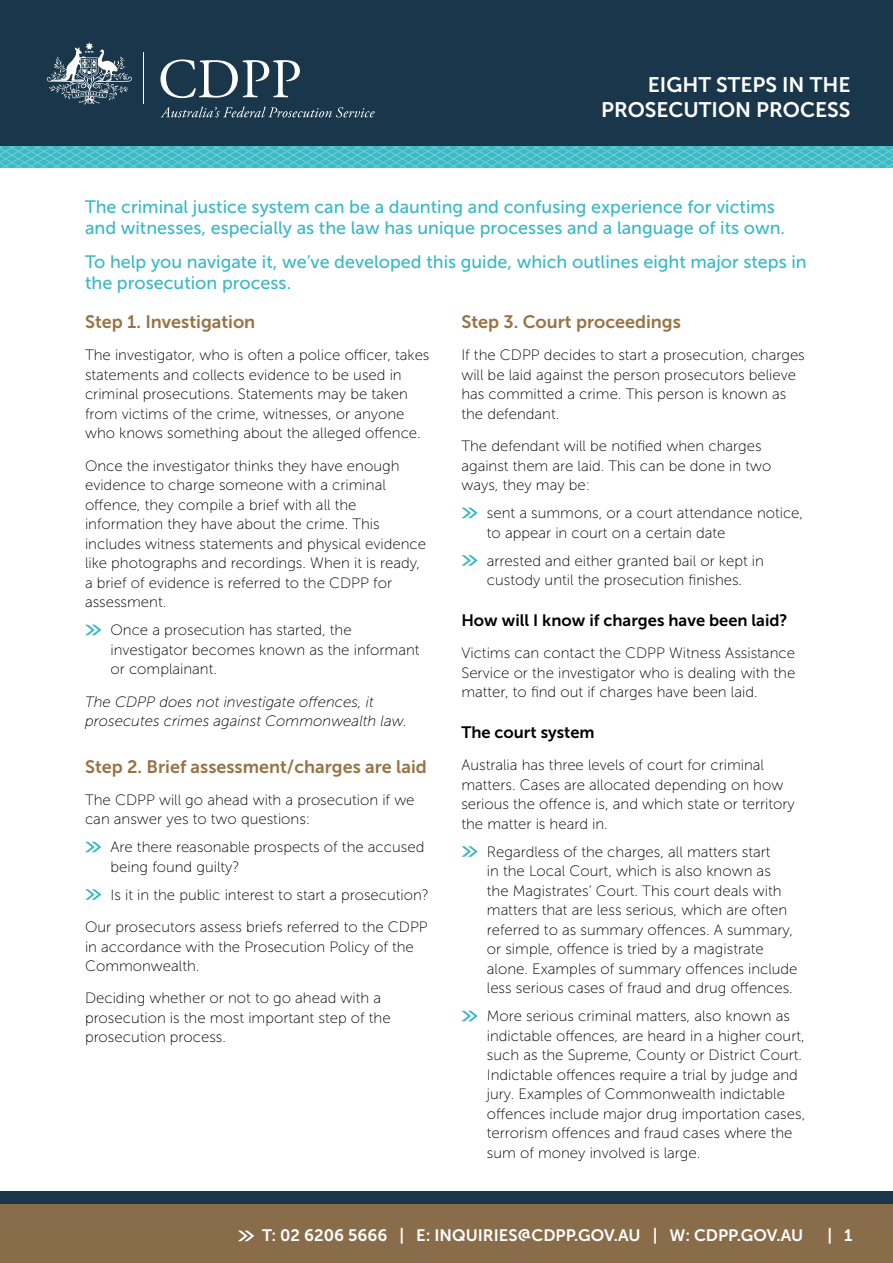
<style>
.page{position:relative;width:893px;height:1263px;background:#fff}
.page>*{position:absolute;margin:0;border:0;box-sizing:border-box;transform-origin:0 0}
.Heading_right_1{font:21px/25.2px "Museo Sans 700";color:#fff;text-align:right}
.Text{font:18px/21px "Museo Sans 500";color:#3bb9c5}
.Sub-heading_1{font:18px "Museo Sans 700";color:#967446}
.t1{font:16.5px "Museo Sans 700";color:#fff}
.Sub-heading_2{font:16.5px "Museo Sans 700";color:#000}
.Text-2{font:15px/19.5px "Museo Sans 100";color:#000}
.Bullets_1a{font:15px/19.5px "Museo Sans 100";color:#000}
.Text-3{font:italic 15px/19.5px "Museo Sans 100";color:#000}
</style>
<div class="page">
<div style="left:0;top:1191px;width:893px;height:72px;background:#19364b"></div>
<div style="left:0;top:1204px;width:893px;height:59px;background:#896d4a"></div>
<svg style="left:238px;top:1230px;width:16px;height:11px"></svg>
<div style="left:0;top:0;width:893px;height:150px;background:#19364b"></div>
<svg style="left:46px;top:42px;width:329px;height:75px"></svg>
<svg style="left:0;top:147px;width:893px;height:21px;background:#4bbec9"></svg>
<svg style="left:85px;top:625px;width:16px;height:10px"></svg>
<svg style="left:85px;top:842px;width:16px;height:10px"></svg>
<svg style="left:85px;top:889px;width:16px;height:11px"></svg>
<svg style="left:462px;top:508px;width:16px;height:10px"></svg>
<svg style="left:461px;top:555px;width:17px;height:11px"></svg>
<svg style="left:461px;top:846px;width:17px;height:11px"></svg>
<svg style="left:462px;top:1011px;width:16px;height:10px"></svg>
<p class="Heading_right_1" style="left:601px;top:72px;width:251px">EIGHT STEPS IN THE<br>PROSECUTION PROCESS</p>
<p class="Text" style="left:85px;top:197px;width:702px">The criminal justice system can be a daunting and confusing experience for victims and witnesses, especially as the law has unique processes and a language of its own.</p>
<p class="Text" style="left:85px;top:251px;width:723px">To help you navigate it, we’ve developed this guide, which outlines eight major steps in the prosecution process.</p>
<p class="Sub-heading_1" style="left:85px;top:312px;width:172px">Step 1. Investigation</p>
<p class="Text-2" style="left:85px;top:346px;width:346px">The investigator, who is often a police officer, takes statements and collects evidence to be used in criminal prosecutions. Statements may be taken from victims of the crime, witnesses, or anyone who knows something about the alleged offence.</p>
<p class="Text-2" style="left:85px;top:456px;width:343px">Once the investigator thinks they have enough evidence to charge someone with a criminal offence, they compile a brief with all the information they have about the crime. This includes witness statements and physical evidence like photographs and recordings. When it is ready, a brief of evidence is referred to the CDPP for assessment.</p>
<p class="Bullets_1a" style="left:111px;top:620px;width:311px">Once a prosecution has started, the investigator becomes known as the informant or complainant.</p>
<p class="Text-3" style="left:85px;top:692px;width:323px">The CDPP does not investigate offences, it prosecutes crimes against Commonwealth law.</p>
<p class="Sub-heading_1" style="left:85px;top:756px;width:343px">Step 2. Brief assessment/charges are laid</p>
<p class="Text-2" style="left:85px;top:790px;width:331px">The CDPP will go ahead with a prosecution if we can answer yes to two questions:</p>
<p class="Bullets_1a" style="left:111px;top:837px;width:315px">Are there reasonable prospects of the accused being found guilty?</p>
<p class="Bullets_1a" style="left:111px;top:885px;width:320px">Is it in the public interest to start a prosecution?</p>
<p class="Text-2" style="left:85px;top:917px;width:344px">Our prosecutors assess briefs referred to the CDPP in accordance with the Prosecution Policy of the<br>Commonwealth.</p>
<p class="Text-2" style="left:85px;top:988px;width:307px">Deciding whether or not to go ahead with a prosecution is the most important step of the prosecution process.</p>
<p class="Sub-heading_1" style="left:461px;top:312px;width:221px">Step 3. Court proceedings</p>
<p class="Text-2" style="left:461px;top:346px;width:345px">If the CDPP decides to start a prosecution, charges will be laid against the person prosecutors believe has committed a crime. This person is known as the defendant.</p>
<p class="Text-2" style="left:461px;top:436px;width:311px">The defendant will be notified when charges against them are laid. This can be done in two ways, they may be:</p>
<p class="Bullets_1a" style="left:487px;top:503px;width:318px">sent a summons, or a court attendance notice, to appear in court on a certain date</p>
<p class="Bullets_1a" style="left:487px;top:551px;width:279px">arrested and either granted bail or kept in custody until the prosecution finishes.</p>
<p class="Sub-heading_2" style="left:461px;top:611px;width:328px">How will I know if charges have been laid?</p>
<p class="Text-2" style="left:461px;top:643px;width:335px;text-align:justify">Victims can contact the CDPP Witness Assistance Service or the investigator who is dealing with the matter, to find out if charges have been laid.</p>
<p class="Sub-heading_2" style="left:461px;top:723px;width:135px">The court system</p>
<p class="Text-2" style="left:461px;top:755px;width:335px">Australia has three levels of court for criminal matters. Cases are allocated depending on how serious the offence is, and which state or territory the matter is heard in.</p>
<p class="Bullets_1a" style="left:487px;top:842px;width:312px">Regardless of the charges, all matters start<br>in the Local Court, which is also known as<br>the Magistrates’ Court. This court deals with matters that are less serious, which are often referred to as summary offences. A summary, or simple, offence is tried by a magistrate alone. Examples of summary offences include less serious cases of fraud and drug offences.</p>
<p class="Bullets_1a" style="left:487px;top:1006px;width:320px">More serious criminal matters, also known as indictable offences, are heard in a higher court, such as the Supreme, County or District Court.<br>Indictable offences require a trial by judge and jury. Examples of Commonwealth indictable offences include major drug importation cases, terrorism offences and fraud cases where the sum of money involved is large.</p>
<p class="t1" style="left:262px;top:1226px;width:542px">T: 02 6206 5666 | E: INQUIRIES@CDPP.GOV.AU | W: CDPP.GOV.AU</p>
<p class="t1" style="left:827px;top:1226px;width:27px">| 1</p>
</div>
